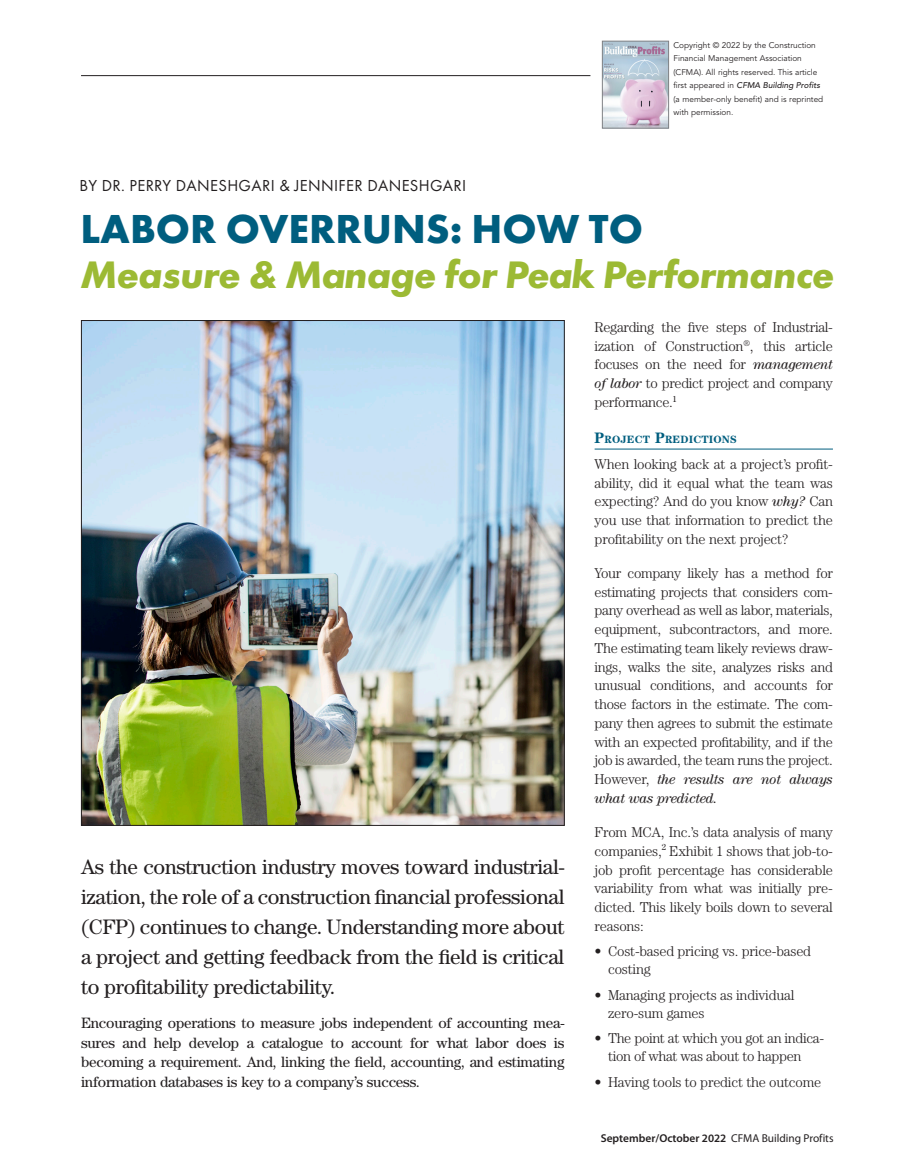
<style>
.page{position:relative;width:905px;height:1175px;background:#fff}
.page>*{position:absolute;margin:0;border:0;box-sizing:border-box;transform-origin:0 0}
.TB_Article_Title_Lin{font:700 42px "Futura PT";color:#005e7f}
.TB_Article_Title_Lin-2{font:italic 700 39.75px "Futura PT";letter-spacing:-.02em;color:#9cba34}
.TB_Deck_2020{font:21px/30px "Century";letter-spacing:-.015em;color:#231f20;text-align:justify}
.TB_Article_Author_or{font:16.5px "Futura PT";letter-spacing:.02em;color:#231f20}
.TB_Deck_2020-2{font:15px/19.5px "Century";letter-spacing:-.015em;color:#231f20;text-align:justify}
.TB_Article_Text_2020{font:300 14.25px/18.8px "Century";letter-spacing:-.02em;color:#231f20;text-align:justify}
.TB_Bulleted_List_202{font:300 14.25px/18px "Century";letter-spacing:-.015em;color:#231f20}
.t1{font:600 11.4px "Myriad Pro";color:#231f20}
.TB_Sub_1_2022{font:700 10.65px "Century";letter-spacing:.015em;color:#005e7f}
._3_SubSS_3rd_all_1{font:8.25px/13.5px "Avenir LT Std";color:#231f20}
.s1{font-weight:500;font-style:italic}
.s2{font-weight:400;font-style:italic}
.s3{font-size:15.15px}
.s4{font-weight:400}
</style>
<div class="page">
<img style="left:83px;top:322px;width:479px;height:501px">
<hr style="left:594px;top:449px;width:239px;height:1px;background:#005e7f">
<hr style="left:81px;top:75px;width:740px;height:1px;background:#231f20">
<div style="left:590px;top:33px;width:243px;height:102px;background:#fff;border-radius:18px"></div>
<img style="left:604px;top:43px;width:62px;height:83px">
<div style="left:602px;top:41px;width:66px;height:87px;border:1px solid #808285"></div>
<p class="TB_Article_Author_or" style="left:80px;top:176px;width:388px">BY DR. PERRY DANESHGARI &amp; JENNIFER DANESHGARI</p>
<p class="_3_SubSS_3rd_all_1" style="left:673px;top:38px;width:151px">Copyright © 2022 by the Construction Financial Management Association (CFMA). All rights reserved. This article first appeared in <span class="s1">CFMA Building Profits </span>(a member-only benefit) and is reprinted with permission.</p>
<p class="TB_Article_Title_Lin" style="left:80px;top:202px;width:564px">LABOR OVERRUNS: HOW TO</p>
<p class="TB_Article_Title_Lin-2" style="left:80px;top:250px;width:755px">Measure &amp; Manage for Peak Performance</p>
<p class="TB_Deck_2020" style="left:81px;top:851px;width:485px">As the construction industry moves toward industrial&shy;ization, the role of a construction financial professional (CFP) continues to change. Understanding more about a project and getting feedback from the field is critical to profitability predictability.</p>
<p class="TB_Deck_2020-2" style="left:81px;top:1013px;width:485px">Encouraging operations to measure jobs independent of accounting mea&shy;sures and help develop a catalogue to account for what labor does is becoming a requirement. And, linking the field, accounting, and estimating information databases is key to a company’s success.</p>
<p class="TB_Article_Text_2020" style="left:594px;top:317px;width:240px">Regarding the five steps of Industrial&shy;ization of Construction<sup>®</sup>, this article focuses on the need for <span class="s2">management of labor</span> to predict project and company performance.<sup>1</sup></p>
<p class="TB_Sub_1_2022" style="left:594px;top:433px;width:144px"><span class="s3">P</span>ROJECT <span class="s3">P</span>REDICTIONS</p>
<p class="TB_Article_Text_2020" style="left:594px;top:454px;width:240px">When looking back at a project’s profit&shy;ability, did it equal what the team was expecting? And do you know <span class="s2">why?</span> Can you use that information to predict the profitability on the next project?</p>
<p class="TB_Article_Text_2020" style="left:594px;top:563px;width:240px">Your company likely has a method for estimating projects that considers com&shy;pany overhead as well as labor, materials, equipment, subcontractors, and more.<br>The estimating team likely reviews draw&shy;ings, walks the site, analyzes risks and unusual conditions, and accounts for those factors in the estimate. The com&shy;pany then agrees to submit the estimate with an expected profitability, and if the job is awarded, the team runs the project.<br>However, <span class="s2">the results are not always what was predicted.</span></p>
<p class="TB_Article_Text_2020" style="left:594px;top:822px;width:240px">From MCA, Inc.’s data analysis of many companies,<sup>2</sup> Exhibit 1 shows that job-to&shy;job profit percentage has considerable variability from what was initially pre&shy;dicted. This likely boils down to several reasons:</p>
<p class="TB_Bulleted_List_202" style="left:608px;top:942px;width:204px;text-indent:-14px">• Cost-based pricing vs. price-based costing</p>
<p class="TB_Bulleted_List_202" style="left:608px;top:985px;width:188px;text-indent:-14px">• Managing projects as individual zero-sum games</p>
<p class="TB_Bulleted_List_202" style="left:608px;top:1029px;width:217px;text-indent:-14px">• The point at which you got an indica&shy;tion of what was about to happen</p>
<p class="TB_Bulleted_List_202" style="left:594px;top:1072px;width:228px">• Having tools to predict the outcome</p>
<p class="t1" style="left:600px;top:1130px;width:234px">September/October 2022 <span class="s4">CFMA Building Profits</span></p>
</div>
